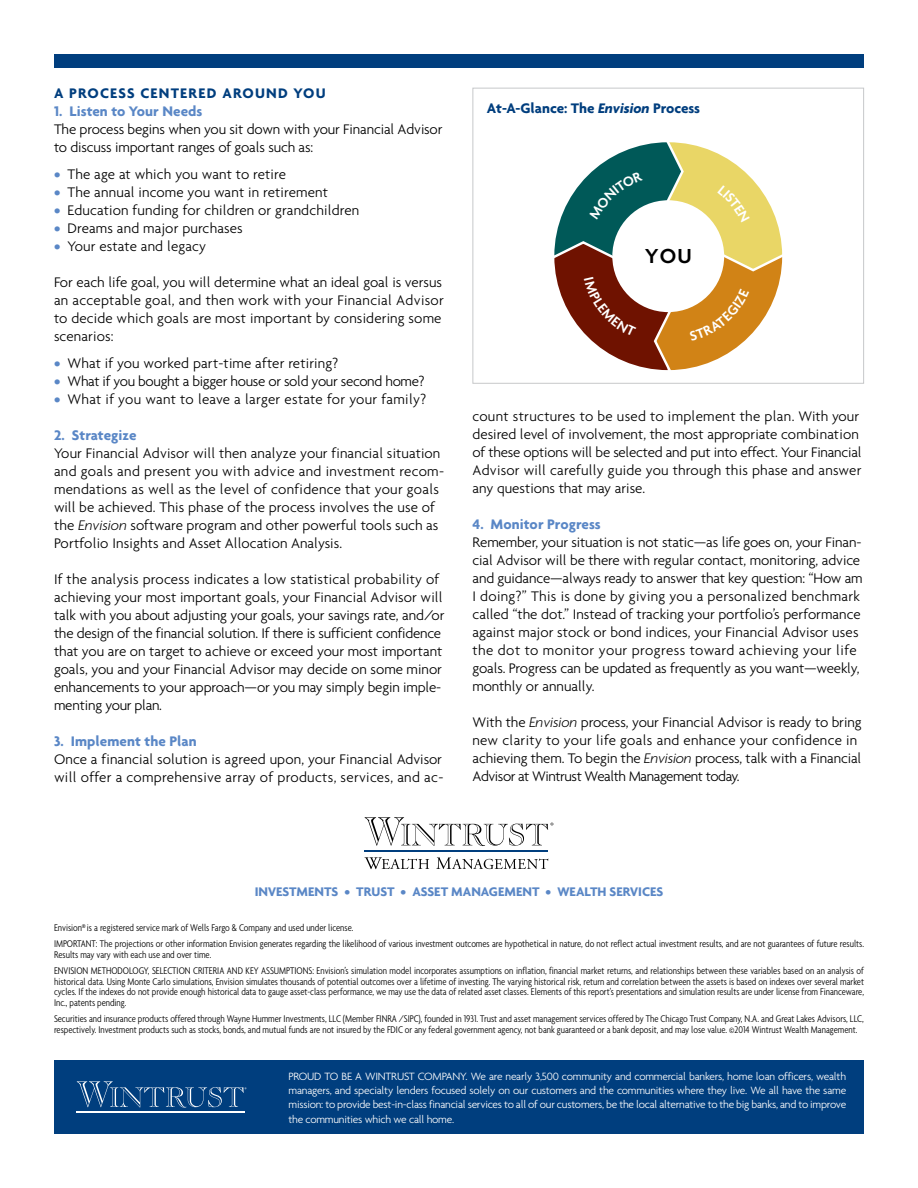
<style>
.page{position:relative;width:918px;height:1188px;background:#fff}
.page>*{position:absolute;margin:0;border:0;box-sizing:border-box;transform-origin:0 0}
.t1{font:600 21.9px "Agenda";color:#000}
.t2{font:300 15px/18px "Agenda";color:#000}
.t3{font:700 15px "Agenda";letter-spacing:.005em;color:#5a87c6}
.t4{font:700 15px "Agenda";color:#003e7e}
.t5{font:300 15px "Agenda";letter-spacing:-.02em;color:#000}
.t6{font:300 15px "Agenda";letter-spacing:.02em;color:#000}
.t7{font:700 13.5px "Agenda";color:#5a87c6}
.t8{font:300 11.4px/14.2px "Agenda";letter-spacing:-.02em;color:#fff;text-align:justify}
.t9{font:300 condensed 10.5px/10.5px "Agenda";color:#000}
.s1{font-weight:700;color:#5a87c6}
.s2{font-style:italic}
</style>
<div class="page">
<div style="left:54px;top:1061px;width:810px;height:73px;background:#003e7e"></div>
<hr style="left:76px;top:1111px;width:168px;height:2px;background:#fff">
<svg style="left:77px;top:1081px;width:170px;height:27px"></svg>
<div style="left:54px;top:54px;width:810px;height:14px;background:#003e7e"></div>
<hr style="left:365px;top:850px;width:183px;height:2px;background:#003e7e">
<svg style="left:365px;top:817px;width:188px;height:29px"></svg>
<svg style="left:364px;top:857px;width:65px;height:12px"></svg>
<svg style="left:436px;top:857px;width:112px;height:12px"></svg>
<div style="left:472px;top:88px;width:392px;height:296px;border:1px solid #c7c8ca"></div>
<svg style="left:554px;top:142px;width:229px;height:229px"></svg>
<p class="t4" style="left:54px;top:84px;width:56px">A PROCESS</p>
<p class="t4" style="left:140px;top:84px;width:11px">CENTERE</p>
<p class="t4" style="left:207px;top:84px;width:119px">D AROUND YOU</p>
<p class="t3" style="left:54px;top:102px;width:150px">1. Listen to Your Needs</p>
<p class="t2" style="left:54px;top:120px;width:390px">The process begins when you sit down with your Financial Advisor to discuss important ranges of goals such as:</p>
<p class="t2" style="left:54px;top:165px;width:234px"><span class="s1">•</span> The age at which you want to retire</p>
<p class="t2" style="left:54px;top:183px;width:275px"><span class="s1">•</span> The annual income you want in retirement</p>
<p class="t2" style="left:54px;top:201px;width:307px"><span class="s1">•</span> Education funding for children or grandchildren</p>
<p class="t2" style="left:54px;top:219px;width:190px"><span class="s1">•</span> Dreams and major purchases</p>
<p class="t2" style="left:54px;top:237px;width:154px"><span class="s1">•</span> Your estate and legacy</p>
<p class="t2" style="left:54px;top:273px;width:391px">For each life goal, you will determine what an ideal goal is versus an acceptable goal, and then work with your Financial Advisor to decide which goals are most important by considering some scenarios:</p>
<p class="t2" style="left:54px;top:354px;width:286px"><span class="s1">•</span> What if you worked part-time after retiring?</p>
<p class="t5" style="left:54px;top:373px;width:372px"><span class="s1">•</span> What if you bought a bigger house or sold your second home?</p>
<p class="t6" style="left:54px;top:391px;width:374px"><span class="s1">•</span> What if you want to leave a larger estate for your family?</p>
<p class="t3" style="left:54px;top:426px;width:84px">2. Strategize</p>
<p class="t2" style="left:54px;top:444px;width:392px">Your Financial Advisor will then analyze your financial situation and goals and present you with advice and investment recom&shy;mendations as well as the level of confidence that your goals will be achieved. This phase of the process involves the use of the <span class="s2">Envision</span> software program and other powerful tools such as Portfolio Insights and Asset Allocation Analysis.</p>
<p class="t2" style="left:54px;top:570px;width:392px">If the analysis process indicates a low statistical probability of achieving your most important goals, your Financial Advisor will talk with you about adjusting your goals, your savings rate, and/or the design of the financial solution. If there is sufficient confidence that you are on target to achieve or exceed your most important goals, you and your Financial Advisor may decide on some minor enhancements to your approach—or you may simply begin imple&shy;menting your plan.</p>
<p class="t3" style="left:54px;top:732px;width:144px">3. Implement the Plan</p>
<p class="t2" style="left:54px;top:750px;width:391px">Once a financial solution is agreed upon, your Financial Advisor will offer a comprehensive array of products, services, and ac-</p>
<p class="t4" style="left:487px;top:99px;width:215px">At-A-Glance: The <span class="s2">Envision</span> Process</p>
<h1 class="t1" style="left:645px;top:244px;width:49px">YOU</h1>
<p class="t2" style="left:472px;top:407px;width:391px">count structures to be used to implement the plan. With your desired level of involvement, the most appropriate combination of these options will be selected and put into effect. Your Financial Advisor will carefully guide you through this phase and answer any questions that may arise.</p>
<p class="t3" style="left:472px;top:515px;width:130px">4. Monitor Progress</p>
<p class="t2" style="left:472px;top:533px;width:392px">Remember, your situation is not static—as life goes on, your Finan&shy;cial Advisor will be there with regular contact, monitoring, advice and guidance—always ready to answer that key question: “How am I doing?” This is done by giving you a personalized benchmark called “the dot.” Instead of tracking your portfolio’s performance against major stock or bond indices, your Financial Advisor uses the dot to monitor your progress toward achieving your life goals. Progress can be updated as frequently as you want—weekly, monthly or annually.</p>
<p class="t2" style="left:472px;top:713px;width:391px">With the <span class="s2">Envision</span> process, your Financial Advisor is ready to bring new clarity to your life goals and enhance your confidence in achieving them. To begin the <span class="s2">Envision</span> process, talk with a Financial Advisor at Wintrust Wealth Management today.</p>
<p class="t7" style="left:255px;top:884px;width:410px">investments • trust • asset management • wealth services</p>
<p class="t9" style="left:54px;top:919px;width:812px;line-height:16.5px">Envision® is a registered service mark of Wells Fargo &amp; Company and used under license.<br>IMPORTANT: The projections or other information Envision generates regarding the likelihood of various investment outcomes are hypothetical in nature, do not reflect actual investment results, and are not guarantees of future results.</p>
<p class="t9" style="left:54px;top:946px;width:159px;line-height:16.5px">Results may vary with each use and over time.<br>Envision methodology, selection</p>
<p class="t9" style="left:54px;top:966px;width:812px;text-align:justify;text-indent:254px">s: Envision’s simulation model incorporates assumptions on inflation, financial market returns, and relationships between these variables based on an analysis of historical data. Using Monte Carlo simulations, Envision simulates thousands of potential outcomes over a lifetime of investing. The varying historical risk, return and correlation between the assets is based on indexes over several market cycles. If the indexes do not provide enough historical data to gauge asset-class performance, we may use the data of related asset classes. Elements of this report’s presentations and simulation results are under license from Financeware, Inc., patents pending.</p>
<p class="t9" style="left:54px;top:1014px;width:812px">Securities and insurance products offered through Wayne Hummer Investments, LLC (Member FINRA /SIPC), founded in 1931. Trust and asset management services offered by The Chicago Trust Company, N.A. and Great Lakes Advisors, LLC, respectively. Investment products such as stocks, bonds, and mutual funds are not insured by the FDIC or any federal government agency, not bank guaranteed or a bank deposit, and may lose value. ©2014 Wintrust Wealth Management.</p>
<p class="t8" style="left:289px;top:1069px;width:559px">PROUD TO BE A WINTRUST COMPANY. We are nearly 3,500 community and commercial bankers, home loan officers, wealth managers, and specialty lenders focused solely on our customers and the communities where they live. We all have the same mission: to provide best-in-class financial services to all of our customers, be the local alternative to the big banks, and to improve the communities which we call home.</p>
<p class="t9" style="left:193px;top:966px;width:5px">criteria</p>
<p class="t9" style="left:227px;top:966px;width:59px">an d key assumption</p>
</div>
